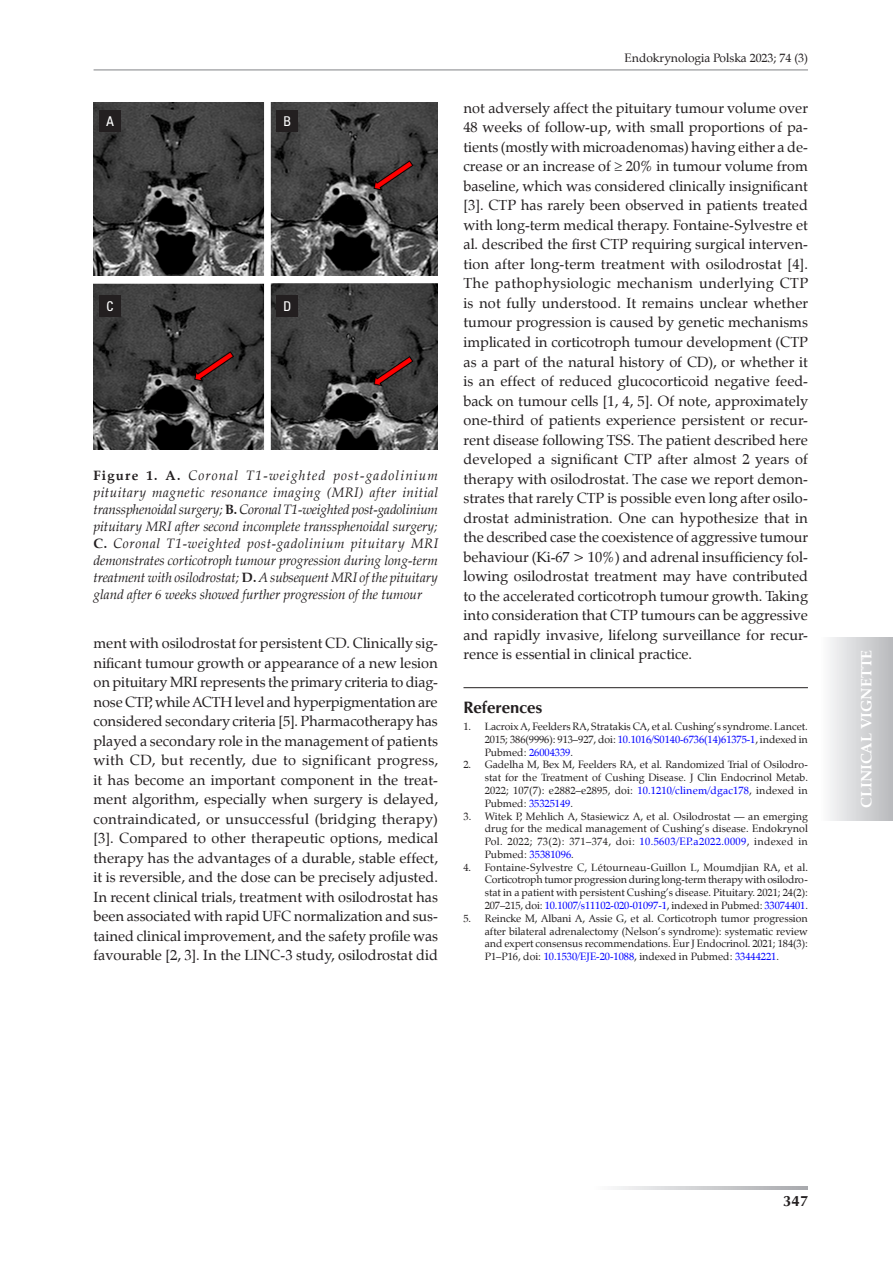
<style>
.page{position:relative;width:893px;height:1263px;background:#fff}
.page>*{position:absolute;margin:0;border:0;box-sizing:border-box;transform-origin:0 0}
._17_Pismiennictwo_ty{font:700 16.5px "Zapf Humnst EU";color:#231f20}
.t1{font:700 15px "Zapf Calligr EU";color:#fff}
.t2{font:700 15px "Zapf Humnst EU";color:#231f20}
._08_Tekst_bez_wcieci{font:14.55px/19.5px "Zapf Calligr EU";color:#231f20;text-align:justify}
._15_Rycina_podpis{font:italic 13.5px/17px "Zapf Calligr EU";color:#231f20;text-align:justify}
.t3{font:13.5px "Zurich Cn EU";color:#fff}
.t4{font:12px "Zapf Calligr EU";color:#231f20}
.t5{font:10.5px/12.8px "Zapf Calligr EU";color:#231f20;text-align:justify}
.s1{font-weight:700;font-style:normal}
.s2{color:#00f}
</style>
<div class="page">
<svg style="left:615px;top:1186px;width:192px;height:3px"></svg>
<hr style="left:94px;top:70px;width:714px;height:1px;background:#808285">
<div style="left:820px;top:638px;width:73px;height:182px;background:linear-gradient(to right,#fdfdfe,#b8b9bc)"></div>
<hr style="left:463px;top:687px;width:345px;height:1px;background:#231f20">
<img style="left:94px;top:102px;width:344px;height:347px">
<div style="left:100px;top:110px;width:21px;height:22px;background:#231f20"></div>
<div style="left:277px;top:110px;width:21px;height:22px;background:#231f20"></div>
<div style="left:100px;top:295px;width:21px;height:22px;background:#231f20"></div>
<div style="left:277px;top:295px;width:21px;height:22px;background:#231f20"></div>
<p class="t3" style="left:106px;top:113px;width:9px">A</p>
<p class="t3" style="left:284px;top:113px;width:9px">B</p>
<p class="t3" style="left:107px;top:298px;width:9px">C</p>
<p class="t3" style="left:284px;top:298px;width:9px">D</p>
<p class="_15_Rycina_podpis" style="left:94px;top:467px;width:346px"><span class="s1">Figure 1. A.</span> Coronal T1-weighted post-gadolinium pituitary magnetic resonance imaging (MRI) after initial transsphenoidal surgery; <span class="s1">B.</span> Coronal T1-weighted post-gadolinium pituitary MRI after second incomplete transsphenoidal surgery; <span class="s1">C.</span> Coronal T1-weighted post-gadolinium pituitary MRI demonstrates corticotroph tumour progression during long-term treatment with osilodrostat; <span class="s1">D.</span> A subsequent MRI of the pituitary gland after 6 weeks showed further progression of the tumour</p>
<p class="_08_Tekst_bez_wcieci" style="left:94px;top:634px;width:346px">ment with osilodrostat for persistent CD. Clinically sig&shy;nificant tumour growth or appearance of a new lesion on pituitary MRI represents the primary criteria to diag&shy;nose CTP, while ACTH level and hyperpigmentation are considered secondary criteria [5]. Pharmacotherapy has played a secondary role in the management of patients with CD, but recently, due to significant progress, it has become an important component in the treat&shy;ment algorithm, especially when surgery is delayed, contraindicated, or unsuccessful (bridging therapy) [3]. Compared to other therapeutic options, medical therapy has the advantages of a durable, stable effect, it is reversible, and the dose can be precisely adjusted.<br>In recent clinical trials, treatment with osilodrostat has been associated with rapid UFC normalization and sus&shy;tained clinical improvement, and the safety profile was favourable [2, 3]. In the LINC-3 study, osilodrostat did</p>
<p class="t4" style="left:625px;top:50px;width:185px">Endokrynologia Polska 2023; 74 (3)</p>
<p class="_08_Tekst_bez_wcieci" style="left:463px;top:98px;width:346px">not adversely affect the pituitary tumour volume over 48 weeks of follow-up, with small proportions of pa&shy;tients (mostly with microadenomas) having either a de&shy;crease or an increase of ≥ 20% in tumour volume from baseline, which was considered clinically insignificant [3]. CTP has rarely been observed in patients treated with long-term medical therapy. Fontaine-Sylvestre et al. described the first CTP requiring surgical interven&shy;tion after long-term treatment with osilodrostat [4].<br>The pathophysiologic mechanism underlying CTP is not fully understood. It remains unclear whether tumour progression is caused by genetic mechanisms implicated in corticotroph tumour development (CTP as a part of the natural history of CD), or whether it is an effect of reduced glucocorticoid negative feed&shy;back on tumour cells [1, 4, 5]. Of note, approximately one-third of patients experience persistent or recur&shy;rent disease following TSS. The patient described here developed a significant CTP after almost 2 years of therapy with osilodrostat. The case we report demon&shy;strates that rarely CTP is possible even long after osilo&shy;drostat administration. One can hypothesize that in the described case the coexistence of aggressive tumour behaviour (Ki-67 &gt; 10%) and adrenal insufficiency fol&shy;lowing osilodrostat treatment may have contributed to the accelerated corticotroph tumour growth. Taking into consideration that CTP tumours can be aggressive and rapidly invasive, lifelong surveillance for recur&shy;rence is essential in clinical practice.</p>
<p class="_17_Pismiennictwo_ty" style="left:463px;top:697px;width:81px">References</p>
<p class="t5" style="left:485px;top:720px;width:325px;text-indent:-21px">1. Lacroix A, Feelders RA, Stratakis CA, et al. Cushing’s syndrome. Lancet.<br>2015; 386(9996): 913–927, doi: <span class="s2">10.1016/S0140-6736(14)61375-1</span>, indexed in Pubmed: <span class="s2">26004339</span>.</p>
<p class="t5" style="left:485px;top:759px;width:325px;text-indent:-21px">2. Gadelha M, Bex M, Feelders RA, et al. Randomized Trial of Osilodro&shy;stat for the Treatment of Cushing Disease. J Clin Endocrinol Metab.<br>2022; 107(7): e2882–e2895, doi: <span class="s2">10.1210/clinem/dgac178</span>, indexed in Pubmed: <span class="s2">35325149</span>.</p>
<p class="t5" style="left:485px;top:810px;width:325px;text-indent:-21px">3. Witek P, Mehlich A, Stasiewicz A, et al. Osilodrostat — an emerging drug for the medical management of Cushing’s disease. Endokrynol Pol. 2022; 73(2): 371–374, doi: <span class="s2">10.5603/EP.a2022.0009</span>, indexed in Pubmed: <span class="s2">35381096</span>.</p>
<p class="t5" style="left:485px;top:861px;width:325px;text-indent:-21px">4. Fontaine-Sylvestre C, Létourneau-Guillon L, Moumdjian RA, et al.<br>Corticotroph tumor progression during long-term therapy with osilodro&shy;stat in a patient with persistent Cushing’s disease. Pituitary. 2021; 24(2):<br>207–215, doi: <span class="s2">10.1007/s11102-020-01097-1</span>, indexed in Pubmed: <span class="s2">33074401</span>.</p>
<p class="t5" style="left:485px;top:912px;width:325px;text-indent:-21px">5. Reincke M, Albani A, Assie G, et al. Corticotroph tumor progression after bilateral adrenalectomy (Nelson’s syndrome): systematic review and expert consensus recommendations. Eur J Endocrinol. 2021; 184(3):<br>P1–P16, doi: <span class="s2">10.1530/EJE-20-1088</span>, indexed in Pubmed: <span class="s2">33444221</span>.</p>
<p class="t1" style="left:857px;top:808px;width:160px;rotate:-90deg">CLINICAL VIGNETTE</p>
<p class="t2" style="left:783px;top:1191px;width:26px">347</p>
</div>
